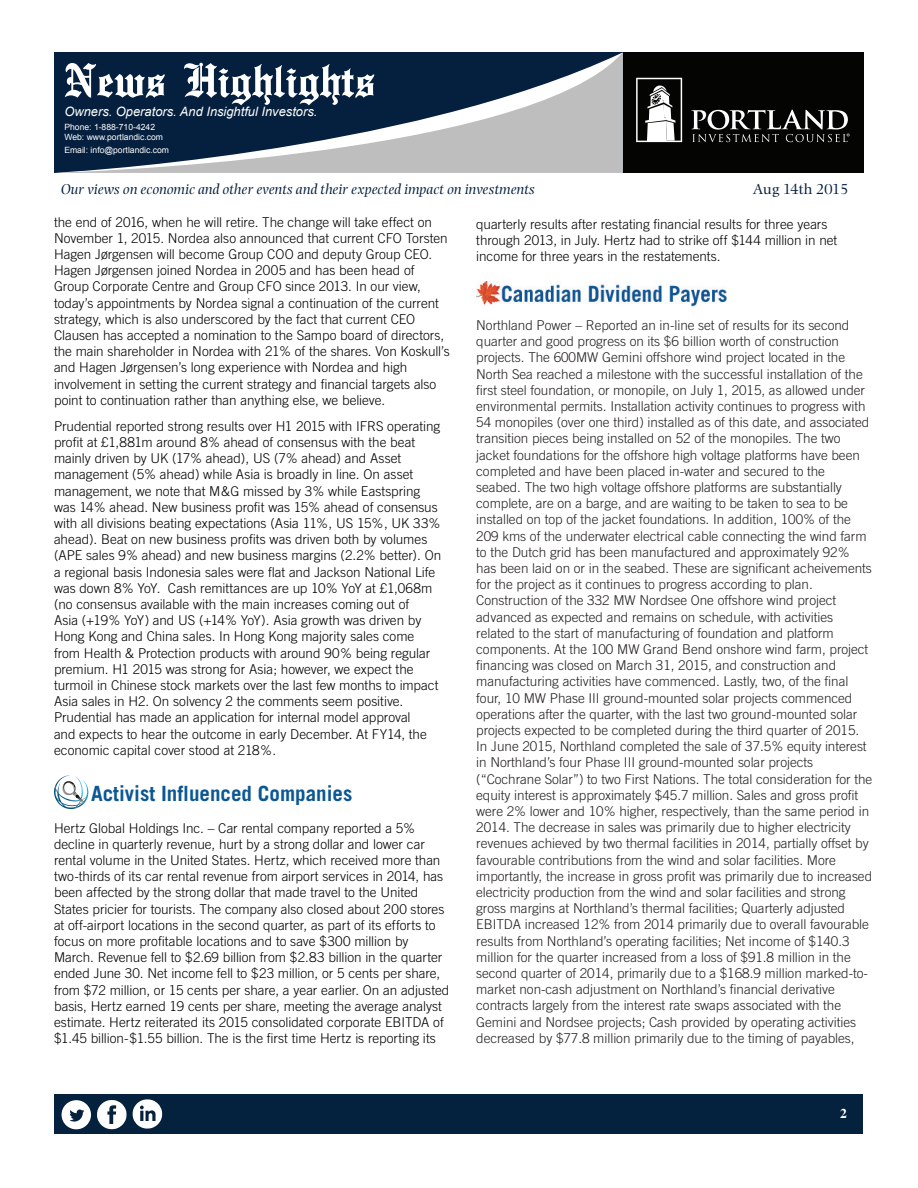
<style>
.page{position:relative;width:918px;height:1188px;background:#fff}
.page>*{position:absolute;margin:0;border:0;box-sizing:border-box;transform-origin:0 0}
.t1{font:500 51px "English Towne";color:#fff}
.t2{font:700 21px "Trade Gothic";color:#0b5793}
.t3{font:italic 15px "Photina";color:#04213e}
.t4{font:15px "Photina";letter-spacing:-.02em;color:#04213e}
.Article_-_Body{font:300 13.5px/16.2px "Trade Gothic";letter-spacing:-.005em;color:#000}
.Article_-_Body-2{font:300 13.5px/16.2px "Trade Gothic";letter-spacing:-.005em;color:#231f20}
.t5{font:700 13.5px "Times";color:#fff}
.t6{font:italic 12.9px "Arial";color:#fff}
.t7{font:8.55px/10.4px "Arial";color:#fff}
</style>
<div class="page">
<div style="left:606px;top:52px;width:258px;height:121px;background:#040503"></div>
<div style="left:55px;top:1094px;width:808px;height:39px;background:#04213e"></div>
<svg style="left:54px;top:53px;width:569px;height:120px;background:#4d5d71"></svg>
<svg style="left:636px;top:78px;width:46px;height:64px"></svg>
<svg style="left:691px;top:110px;width:159px;height:32px"></svg>
<div style="left:62px;top:1100px;width:29px;height:29px;background:#fff;border-radius:50%"></div>
<svg style="left:69px;top:1109px;width:15px;height:13px"></svg>
<svg style="left:97px;top:1100px;width:30px;height:30px"></svg>
<svg style="left:133px;top:1099px;width:29px;height:30px"></svg>
<svg style="left:54px;top:775px;width:35px;height:34px"></svg>
<img style="left:476px;top:282px;width:250px;height:25px">
<h1 class="t1" style="left:64px;top:51px;width:312px">News Highlights</h1>
<p class="t6" style="left:64px;top:103px;width:255px">Owners. Operators. And Insightful Investors.</p>
<p class="t7" style="left:64px;top:122px;width:100px">Phone: 1-888-710-4242<br>Web: www.portlandic.com</p>
<p class="t7" style="left:64px;top:145px;width:106px">Email: info@portlandic.com</p>
<p class="t3" style="left:61px;top:181px;width:475px">Our views on economic and other events and their expected impact on investments</p>
<p class="t4" style="left:753px;top:180px;width:97px">Aug 14th 2015</p>
<p class="Article_-_Body" style="left:54px;top:214px;width:397px">the end of 2016, when he will retire. The change will take effect on November 1, 2015. Nordea also announced that current CFO Torsten Hagen Jørgensen will become Group COO and deputy Group CEO.<br>Hagen Jørgensen joined Nordea in 2005 and has been head of Group Corporate Centre and Group CFO since 2013. In our view, today’s appointments by Nordea signal a continuation of the current strategy, which is also underscored by the fact that current CEO Clausen has accepted a nomination to the Sampo board of directors, the main shareholder in Nordea with 21% of the shares. Von Koskull’s and Hagen Jørgensen’s long experience with Nordea and high involvement in setting the current strategy and financial targets also point to continuation rather than anything else, we believe.</p>
<p class="Article_-_Body" style="left:54px;top:418px;width:389px">Prudential reported strong results over H1 2015 with IFRS operating profit at £1,881m around 8% ahead of consensus with the beat mainly driven by UK (17% ahead), US (7% ahead) and Asset management (5% ahead) while Asia is broadly in line. On asset management, we note that M&amp;G missed by 3% while Eastspring was 14% ahead. New business profit was 15% ahead of consensus with all divisions beating expectations (Asia 11%, US 15%, UK 33% ahead). Beat on new business profits was driven both by volumes (APE sales 9% ahead) and new business margins (2.2% better). On a regional basis Indonesia sales were flat and Jackson National Life was down 8% YoY. Cash remittances are up 10% YoY at £1,068m (no consensus available with the main increases coming out of<br>Asia (+19% YoY) and US (+14% YoY). Asia growth was driven by Hong Kong and China sales. In Hong Kong majority sales come from Health &amp; Protection products with around 90% being regular premium. H1 2015 was strong for Asia; however, we expect the turmoil in Chinese stock markets over the last few months to impact Asia sales in H2. On solvency 2 the comments seem positive.<br>Prudential has made an application for internal model approval<br>and expects to hear the outcome in early December. At FY14, the economic capital cover stood at 218%.</p>
<p class="t2" style="left:91px;top:781px;width:263px">Activist Influenced Companies</p>
<p class="Article_-_Body" style="left:54px;top:820px;width:397px">Hertz Global Holdings Inc. – Car rental company reported a 5% decline in quarterly revenue, hurt by a strong dollar and lower car rental volume in the United States. Hertz, which received more than two-thirds of its car rental revenue from airport services in 2014, has been affected by the strong dollar that made travel to the United States pricier for tourists. The company also closed about 200 stores at off-airport locations in the second quarter, as part of its efforts to focus on more profitable locations and to save $300 million by March. Revenue fell to $2.69 billion from $2.83 billion in the quarter ended June 30. Net income fell to $23 million, or 5 cents per share, from $72 million, or 15 cents per share, a year earlier. On an adjusted basis, Hertz earned 19 cents per share, meeting the average analyst estimate. Hertz reiterated its 2015 consolidated corporate EBITDA of $1.45 billion-$1.55 billion. The is the first time Hertz is reporting its</p>
<p class="Article_-_Body" style="left:476px;top:216px;width:362px">quarterly results after restating financial results for three years through 2013, in July. Hertz had to strike off $144 million in net income for three years in the restatements.</p>
<p class="Article_-_Body-2" style="left:476px;top:317px;width:398px">Northland Power – Reported an in-line set of results for its second quarter and good progress on its $6 billion worth of construction projects. The 600MW Gemini offshore wind project located in the North Sea reached a milestone with the successful installation of the first steel foundation, or monopile, on July 1, 2015, as allowed under environmental permits. Installation activity continues to progress with 54 monopiles (over one third) installed as of this date, and associated transition pieces being installed on 52 of the monopiles. The two jacket foundations for the offshore high voltage platforms have been completed and have been placed in-water and secured to the seabed. The two high voltage offshore platforms are substantially complete, are on a barge, and are waiting to be taken to sea to be installed on top of the jacket foundations. In addition, 100% of the 209 kms of the underwater electrical cable connecting the wind farm to the Dutch grid has been manufactured and approximately 92% has been laid on or in the seabed. These are significant acheivements for the project as it continues to progress according to plan.<br>Construction of the 332 MW Nordsee One offshore wind project advanced as expected and remains on schedule, with activities related to the start of manufacturing of foundation and platform components. At the 100 MW Grand Bend onshore wind farm, project financing was closed on March 31, 2015, and construction and manufacturing activities have commenced. Lastly, two, of the final four, 10 MW Phase III ground-mounted solar projects commenced operations after the quarter, with the last two ground-mounted solar projects expected to be completed during the third quarter of 2015.<br>In June 2015, Northland completed the sale of 37.5% equity interest in Northland’s four Phase III ground-mounted solar projects (“Cochrane Solar”) to two First Nations. The total consideration for the equity interest is approximately $45.7 million. Sales and gross profit were 2% lower and 10% higher, respectively, than the same period in 2014. The decrease in sales was primarily due to higher electricity revenues achieved by two thermal facilities in 2014, partially offset by favourable contributions from the wind and solar facilities. More importantly, the increase in gross profit was primarily due to increased electricity production from the wind and solar facilities and strong gross margins at Northland’s thermal facilities; Quarterly adjusted EBITDA increased 12% from 2014 primarily due to overall favourable results from Northland’s operating facilities; Net income of $140.3 million for the quarter increased from a loss of $91.8 million in the second quarter of 2014, primarily due to a $168.9 million marked-to&shy;market non-cash adjustment on Northland’s financial derivative contracts largely from the interest rate swaps associated with the Gemini and Nordsee projects; Cash provided by operating activities decreased by $77.8 million primarily due to the timing of payables,</p>
<p class="t5" style="left:840px;top:1100px;width:8px">2</p>
</div>
